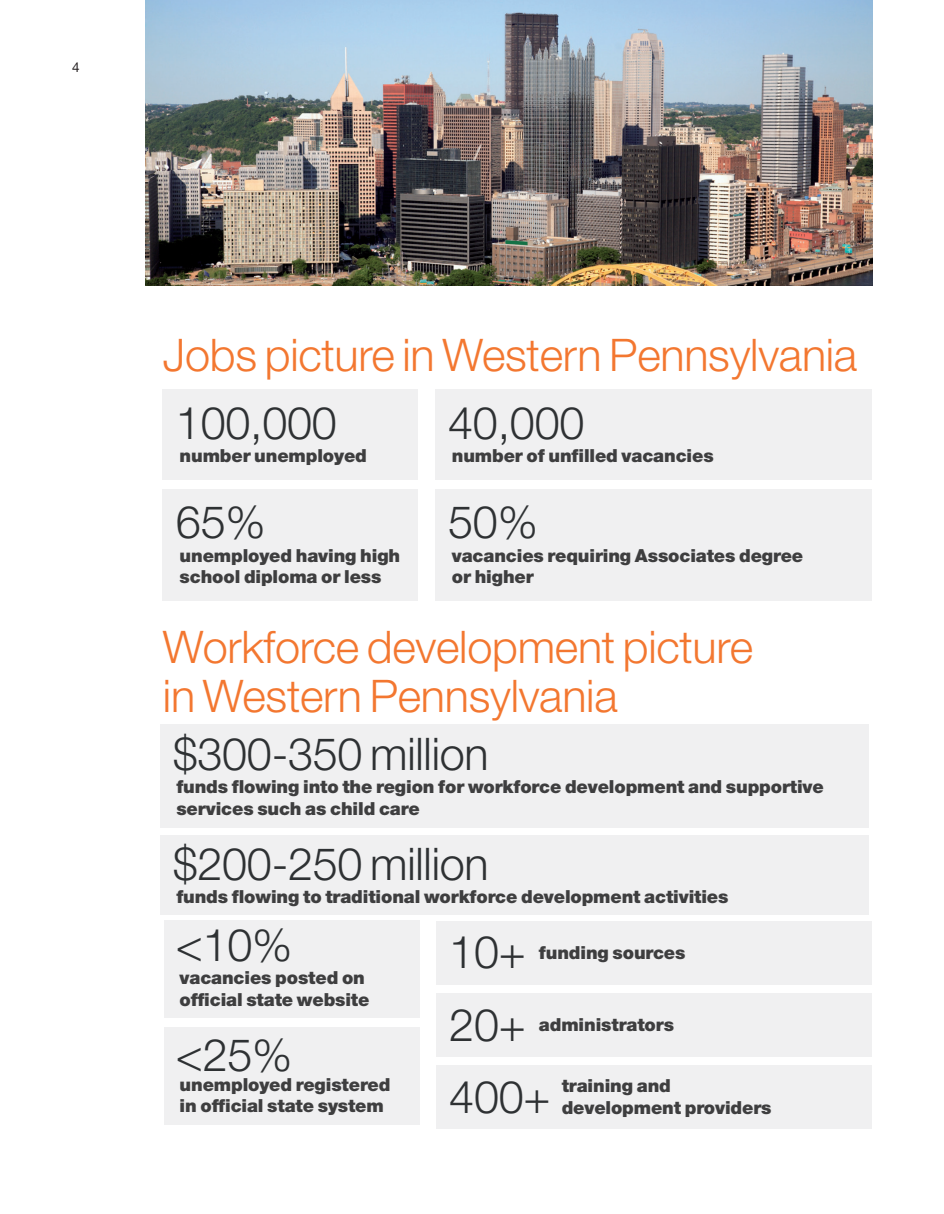
<style>
.page{position:relative;width:944px;height:1214px;background:#fff}
.page>*{position:absolute;margin:0;border:0;box-sizing:border-box;transform-origin:0 0}
.t1{font:300 45px/49.5px "Helvetica Neue LT Std";letter-spacing:-.005em;color:#f37730}
.t2{font:300 45px "Helvetica Neue LT Std";letter-spacing:-.005em;color:#2e3133}
.t3{font:900 18px/21.6px "Helvetica Neue LT Std";letter-spacing:-.005em;color:#3e3e3f}
.t4{font:13.5px "Helvetica Neue LT Std";color:#231f20}
</style>
<div class="page">
<div style="left:164px;top:920px;width:255px;height:97px;background:#f0f0f1"></div>
<img style="left:146px;top:0;width:726px;height:285px">
<div style="left:160px;top:724px;width:708px;height:104px;background:#f0f0f1"></div>
<div style="left:160px;top:834px;width:708px;height:80px;background:#f0f0f1"></div>
<div style="left:164px;top:1027px;width:255px;height:97px;background:#f0f0f1"></div>
<div style="left:163px;top:389px;width:255px;height:91px;background:#f0f0f1"></div>
<div style="left:163px;top:489px;width:255px;height:111px;background:#f0f0f1"></div>
<div style="left:435px;top:389px;width:436px;height:91px;background:#f0f0f1"></div>
<div style="left:435px;top:489px;width:436px;height:111px;background:#f0f0f1"></div>
<div style="left:436px;top:920px;width:435px;height:64px;background:#f0f0f1"></div>
<div style="left:436px;top:993px;width:435px;height:63px;background:#f0f0f1"></div>
<div style="left:436px;top:1065px;width:435px;height:63px;background:#f0f0f1"></div>
<p class="t4" style="left:72px;top:59px;width:9px">4</p>
<h1 class="t1" style="left:163px;top:329px;width:696px">Jobs picture in Western Pennsylvania</h1>
<h1 class="t2" style="left:176px;top:395px;width:163px">100,000</h1>
<h1 class="t2" style="left:448px;top:395px;width:138px">40,000</h1>
<p class="t3" style="left:180px;top:445px;width:189px">number unemployed</p>
<p class="t3" style="left:452px;top:445px;width:263px">number of unfilled vacancies</p>
<h1 class="t2" style="left:176px;top:495px;width:91px">65%</h1>
<h1 class="t2" style="left:448px;top:495px;width:91px">50%</h1>
<p class="t3" style="left:180px;top:544px;width:222px">unemployed having high school diploma or less</p>
<p class="t3" style="left:452px;top:544px;width:353px">vacancies requiring Associates degree or higher</p>
<h1 class="t1" style="left:163px;top:621px;width:591px">Workforce development picture in Western Pennsylvania</h1>
<h1 class="t2" style="left:173px;top:726px;width:317px">$300-350 million</h1>
<p class="t3" style="left:176px;top:775px;width:649px">funds flowing into the region for workforce development and supportive services such as child care</p>
<h1 class="t2" style="left:173px;top:836px;width:317px">$200-250 million</h1>
<p class="t3" style="left:176px;top:886px;width:553px">funds flowing to traditional workforce development activities</p>
<h1 class="t2" style="left:176px;top:917px;width:118px">&lt;10%</h1>
<p class="t3" style="left:180px;top:966px;width:191px">vacancies posted on official state website</p>
<h1 class="t2" style="left:176px;top:1027px;width:118px">&lt;25%</h1>
<p class="t3" style="left:180px;top:1073px;width:212px">unemployed registered in official state system</p>
<h1 class="t2" style="left:449px;top:925px;width:78px">10+</h1>
<p class="t3" style="left:539px;top:941px;width:148px">funding sources</p>
<h1 class="t2" style="left:449px;top:997px;width:78px">20+</h1>
<p class="t3" style="left:539px;top:1013px;width:136px">administrators</p>
<h1 class="t2" style="left:449px;top:1069px;width:103px">400+</h1>
<p class="t3" style="left:561px;top:1075px;width:211px">training and development providers</p>
</div>
